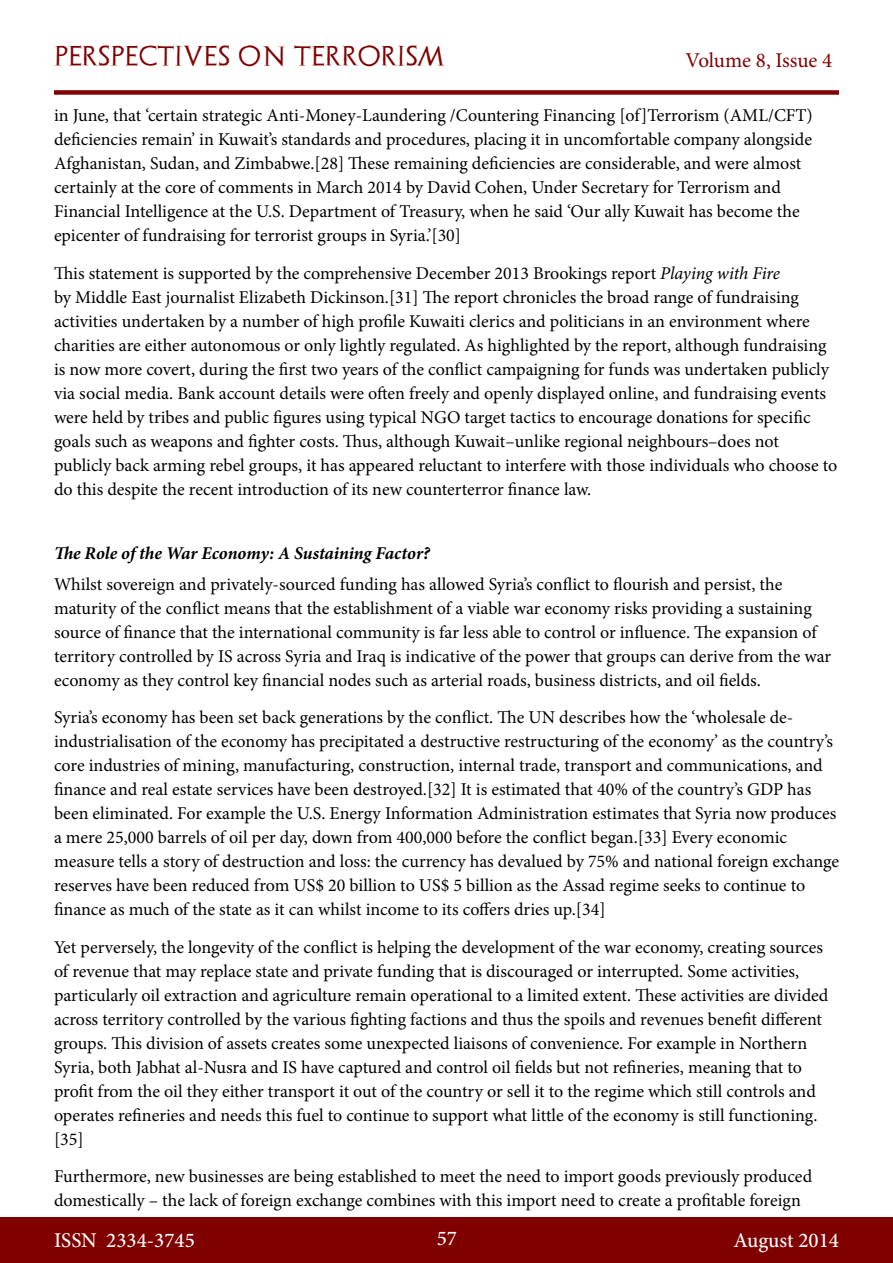
<style>
.page{position:relative;width:893px;height:1263px;background:#fff}
.page>*{position:absolute;margin:0;border:0;box-sizing:border-box;transform-origin:0 0}
.t1{font:500 21px "Minion Pro";color:#fff}
.t2{font:21px "Archeologicaps";letter-spacing:.045em;color:#800000}
.t3{font:21px "Minion Pro";letter-spacing:-.005em;color:#800000}
.t4{font:18px/24px "Minion Pro";color:#000}
.t5{font:italic 700 18px "Minion Pro";letter-spacing:-.005em;color:#000}
.s1{font-style:italic}
</style>
<div class="page">
<div style="left:0;top:1217px;width:893px;height:46px;background:#800000"></div>
<div style="left:54px;top:90px;width:785px;height:5px;background:#800000"></div>
<p class="t2" style="left:54px;top:43px;width:392px">PERSPECTIVES ON TERRORISM</p>
<p class="t3" style="left:686px;top:46px;width:148px">Volume 8, Issue 4</p>
<p class="t4" style="left:54px;top:103px;width:760px">in June, that ‘certain strategic Anti-Money-Laundering /Countering Financing [of]Terrorism (AML/CFT) deficiencies remain’ in Kuwait’s standards and procedures, placing it in uncomfortable company alongside Afghanistan, Sudan, and Zimbabwe.[28] These remaining deficiencies are considerable, and were almost certainly at the core of comments in March 2014 by David Cohen, Under Secretary for Terrorism and Financial Intelligence at the U.S. Department of Treasury, when he said ‘Our ally Kuwait has become the epicenter of fundraising for terrorist groups in Syria.’[30]</p>
<p class="t4" style="left:54px;top:261px;width:785px">This statement is supported by the comprehensive December 2013 Brookings report <span class="s1">Playing with Fire<br></span>by Middle East journalist Elizabeth Dickinson.[31] The report chronicles the broad range of fundraising activities undertaken by a number of high profile Kuwaiti clerics and politicians in an environment where charities are either autonomous or only lightly regulated. As highlighted by the report, although fundraising is now more covert, during the first two years of the conflict campaigning for funds was undertaken publicly via social media. Bank account details were often freely and openly displayed online, and fundraising events were held by tribes and public figures using typical NGO target tactics to encourage donations for specific goals such as weapons and fighter costs. Thus, although Kuwait–unlike regional neighbours–does not publicly back arming rebel groups, it has appeared reluctant to interfere with those individuals who choose to do this despite the recent introduction of its new counterterror finance law.</p>
<p class="t5" style="left:54px;top:540px;width:377px">The Role of the War Economy: A Sustaining Factor?</p>
<p class="t4" style="left:54px;top:572px;width:779px">Whilst sovereign and privately-sourced funding has allowed Syria’s conflict to flourish and persist, the maturity of the conflict means that the establishment of a viable war economy risks providing a sustaining source of finance that the international community is far less able to control or influence. The expansion of territory controlled by IS across Syria and Iraq is indicative of the power that groups can derive from the war economy as they control key financial nodes such as arterial roads, business districts, and oil fields.</p>
<p class="t4" style="left:54px;top:706px;width:787px">Syria’s economy has been set back generations by the conflict. The UN describes how the ‘wholesale de&shy;industrialisation of the economy has precipitated a destructive restructuring of the economy’ as the country’s core industries of mining, manufacturing, construction, internal trade, transport and communications, and finance and real estate services have been destroyed.[32] It is estimated that 40% of the country’s GDP has been eliminated. For example the U.S. Energy Information Administration estimates that Syria now produces a mere 25,000 barrels of oil per day, down from 400,000 before the conflict began.[33] Every economic measure tells a story of destruction and loss: the currency has devalued by 75% and national foreign exchange reserves have been reduced from US$ 20 billion to US$ 5 billion as the Assad regime seeks to continue to finance as much of the state as it can whilst income to its coffers dries up.[34]</p>
<p class="t4" style="left:54px;top:935px;width:776px">Yet perversely, the longevity of the conflict is helping the development of the war economy, creating sources of revenue that may replace state and private funding that is discouraged or interrupted. Some activities, particularly oil extraction and agriculture remain operational to a limited extent. These activities are divided across territory controlled by the various fighting factions and thus the spoils and revenues benefit different groups. This division of assets creates some unexpected liaisons of convenience. For example in Northern Syria, both Jabhat al-Nusra and IS have captured and control oil fields but not refineries, meaning that to profit from the oil they either transport it out of the country or sell it to the regime which still controls and operates refineries and needs this fuel to continue to support what little of the economy is still functioning. [35]</p>
<p class="t4" style="left:54px;top:1164px;width:760px">Furthermore, new businesses are being established to meet the need to import goods previously produced domestically – the lack of foreign exchange combines with this import need to create a profitable foreign</p>
<p class="t1" style="left:54px;top:1226px;width:142px">ISSN 2334-3745</p>
<p class="t1" style="left:437px;top:1224px;width:22px">57</p>
<p class="t1" style="left:733px;top:1226px;width:107px">August 2014</p>
</div>
